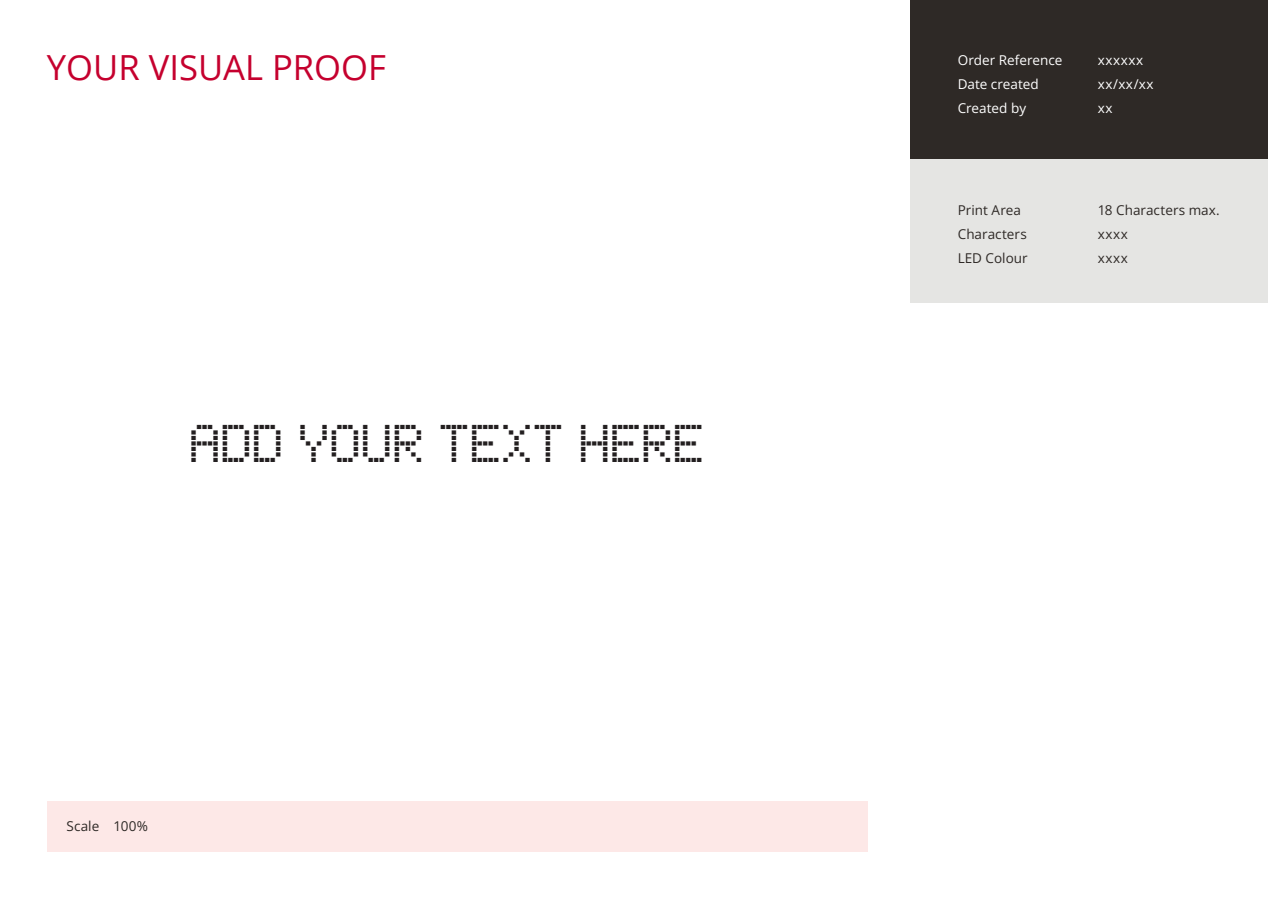
<style>
.page{position:relative;width:1268px;height:897px;background:#fff}
.page>*{position:absolute;margin:0;border:0;box-sizing:border-box;transform-origin:0 0}
.t1{font:44px "Subway Ticker";letter-spacing:-.01em;color:#231f20}
.t2{font:34.62px "Open Sans";color:#c5002e}
.t3{font:700 13.5px/24.1px "Open Sans";letter-spacing:.005em;color:#2e2926}
.t4{font:700 13.5px/24.1px "Open Sans";color:#fff}
.t5{font:13.5px "Open Sans";letter-spacing:.01em;color:#2e2926}
.t6{font:13.5px/24.1px "Open Sans";letter-spacing:.04em;color:#fff}
.s1{font-weight:400}
</style>
<div class="page">
<div style="left:47px;top:801px;width:821px;height:50px;background:#fde8e7"></div>
<div style="left:910px;top:0;width:358px;height:160px;background:#2e2926"></div>
<div style="left:910px;top:160px;width:358px;height:143px;background:#e5e5e3"></div>
<h2 class="t2" style="left:47px;top:43px;width:341px">YOUR VISUAL PROOF</h2>
<h1 class="t1" style="left:189px;top:421px;width:517px">ADD YOUR TEXT HERE</h1>
<p class="t3" style="left:67px;top:813px;width:83px">Scale <span class="s1">100%</span></p>
<p class="t4" style="left:958px;top:47px;width:106px">Order Reference<br>Date created<br>Created by</p>
<p class="t6" style="left:1098px;top:47px;width:57px">xxxxxx xx/xx/xx xx</p>
<p class="t3" style="left:958px;top:197px;width:71px">Print Area<br>Characters<br>LED Colour</p>
<p class="t5" style="left:1098px;top:200px;width:123px">18 Characters max.</p>
<p class="t5" style="left:1098px;top:224px;width:31px">xxxx</p>
<p class="t5" style="left:1098px;top:249px;width:31px">xxxx</p>
</div>
